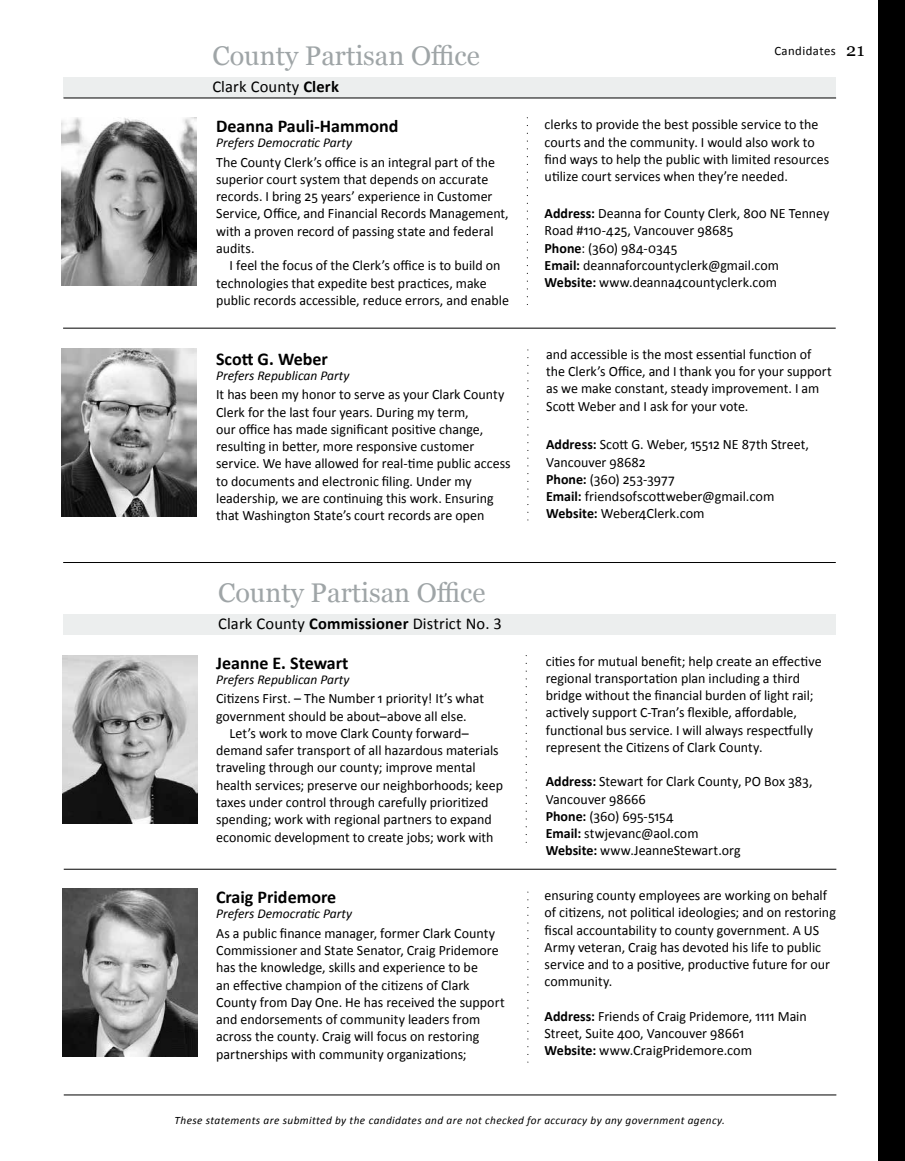
<style>
.page{position:relative;width:905px;height:1161px;background:#fff}
.page>*{position:absolute;margin:0;border:0;box-sizing:border-box;transform-origin:0 0}
.t1{font:27px "Georgia";color:#9fa5a7}
.t2{font:700 18px "Calibri";color:#000}
.t3{font:16.5px "Calibri";letter-spacing:.01em;color:#000}
.t4{font:14.25px/17.2px "Calibri";color:#000}
.t5{font:italic 13.5px "Calibri";color:#000}
.t6{font:12.75px "Calibri";letter-spacing:.035em;color:#000}
.t7{font:italic 11.25px "Calibri";letter-spacing:.035em;color:#000}
.s1{font-weight:700}
.s2{font-family:"Georgia";font-size:18px}
</style>
<div class="page">
<div style="left:63px;top:77px;width:773px;height:21px;background:#eceeee"></div>
<hr style="left:63px;top:98px;width:773px;height:1px;background:#000">
<div style="left:878px;top:0;width:26px;height:1161px;background:#000"></div>
<img style="left:62px;top:117px;width:135px;height:169px">
<img style="left:62px;top:348px;width:135px;height:169px">
<div style="left:63px;top:614px;width:772px;height:21px;background:#eceeee"></div>
<img style="left:63px;top:888px;width:135px;height:169px">
<hr style="left:63px;top:328px;width:772px;height:1px;background:#000">
<hr style="left:63px;top:562px;width:772px;height:1px;background:#000">
<img style="left:63px;top:655px;width:135px;height:168px">
<hr style="left:64px;top:869px;width:772px;height:1px;background:#000">
<hr style="left:64px;top:1095px;width:772px;height:1px;background:#000">
<svg style="left:526px;top:125px;width:2px;height:180px"></svg>
<svg style="left:527px;top:358px;width:1px;height:163px"></svg>
<svg style="left:525px;top:663px;width:1px;height:180px"></svg>
<svg style="left:527px;top:900px;width:1px;height:163px"></svg>
<h1 class="t1" style="left:212px;top:36px;width:269px">County Partisan Office</h1>
<p class="t3" style="left:212px;top:76px;width:128px">Clark County <span class="s1">Clerk</span></p>
<p class="t2" style="left:216px;top:114px;width:184px">Deanna Pauli-Hammond</p>
<p class="t5" style="left:216px;top:133px;width:137px">Prefers Democratic Party</p>
<p class="t4" style="left:216px;top:153px;width:294px">The County Clerk’s office is an integral part of the superior court system that depends on accurate records. I bring 25 years’ experience in Customer Service, Office, and Financial Records Management, with a proven record of passing state and federal audits.</p>
<p class="t4" style="left:216px;top:257px;width:294px;text-indent:14px">I feel the focus of the Clerk’s office is to build on technologies that expedite best practices, make public records accessible, reduce errors, and enable</p>
<p class="t2" style="left:216px;top:347px;width:113px">Scott G. Weber</p>
<p class="t5" style="left:216px;top:366px;width:135px">Prefers Republican Party</p>
<p class="t4" style="left:216px;top:386px;width:296px">It has been my honor to serve as your Clark County Clerk for the last four years. During my term,<br>our office has made significant positive change, resulting in better, more responsive customer service. We have allowed for real-time public access to documents and electronic filing. Under my leadership, we are continuing this work. Ensuring that Washington State’s court records are open</p>
<h1 class="t1" style="left:218px;top:573px;width:269px">County Partisan Office</h1>
<p class="t3" style="left:218px;top:613px;width:285px">Clark County <span class="s1">Commissioner</span> District No. 3</p>
<p class="t2" style="left:216px;top:651px;width:134px">Jeanne E. Stewart</p>
<p class="t5" style="left:216px;top:670px;width:135px">Prefers Republican Party</p>
<p class="t4" style="left:216px;top:690px;width:269px">Citizens First. – The Number 1 priority! It’s what government should be about–above all else.</p>
<p class="t4" style="left:216px;top:725px;width:288px;text-indent:14px">Let’s work to move Clark County forward– demand safer transport of all hazardous materials traveling through our county; improve mental health services; preserve our neighborhoods; keep taxes under control through carefully prioritized spending; work with regional partners to expand economic development to create jobs; work with</p>
<p class="t2" style="left:216px;top:885px;width:122px">Craig Pridemore</p>
<p class="t5" style="left:216px;top:904px;width:137px">Prefers Democratic Party</p>
<p class="t4" style="left:216px;top:925px;width:290px">As a public finance manager, former Clark County Commissioner and State Senator, Craig Pridemore has the knowledge, skills and experience to be<br>an effective champion of the citizens of Clark County from Day One. He has received the support and endorsements of community leaders from across the county. Craig will focus on restoring partnerships with community organizations;</p>
<p class="t6" style="left:774px;top:43px;width:92px">Candidates <span class="s2">21</span></p>
<p class="t4" style="left:544px;top:116px;width:286px">clerks to provide the best possible service to the courts and the community. I would also work to find ways to help the public with limited resources utilize court services when they’re needed.</p>
<p class="t4" style="left:544px;top:205px;width:286px"><span class="s1">Address:</span> Deanna for County Clerk, 800 NE Tenney Road #110-425, Vancouver 98685<br><span class="s1">Phone</span>: (360) 984-0345<br><span class="s1">Email:</span> deannaforcountyclerk@gmail.com <span class="s1">Website:</span> www.deanna4countyclerk.com</p>
<p class="t4" style="left:546px;top:346px;width:287px">and accessible is the most essential function of the Clerk’s Office, and I thank you for your support as we make constant, steady improvement. I am Scott Weber and I ask for your vote.</p>
<p class="t4" style="left:546px;top:436px;width:264px"><span class="s1">Address:</span> Scott G. Weber, 15512 NE 87th Street,<br>Vancouver 98682<br><span class="s1">Phone:</span> (360) 253-3977<br><span class="s1">Email:</span> friendsofscottweber@gmail.com<br><span class="s1">Website:</span> Weber4Clerk.com</p>
<p class="t4" style="left:545px;top:652px;width:277px">cities for mutual benefit; help create an effective regional transportation plan including a third bridge without the financial burden of light rail; actively support C-Tran’s flexible, affordable, functional bus service. I will always respectfully represent the Citizens of Clark County.</p>
<p class="t4" style="left:545px;top:773px;width:268px"><span class="s1">Address:</span> Stewart for Clark County, PO Box 383,<br>Vancouver 98666<br><span class="s1">Phone:</span> (360) 695-5154<br><span class="s1">Email:</span> stwjevanc@aol.com<br><span class="s1">Website:</span> www.JeanneStewart.org</p>
<p class="t4" style="left:544px;top:887px;width:293px">ensuring county employees are working on behalf of citizens, not political ideologies; and on restoring fiscal accountability to county government. A US Army veteran, Craig has devoted his life to public service and to a positive, productive future for our community.</p>
<p class="t4" style="left:544px;top:1008px;width:264px"><span class="s1">Address:</span> Friends of Craig Pridemore, 1111 Main<br>Street, Suite 400, Vancouver 98661<br><span class="s1">Website:</span> www.CraigPridemore.com</p>
<p class="t7" style="left:175px;top:1113px;width:551px">These statements are submitted by the candidates and are not checked for accuracy by any government agency.</p>
</div>
